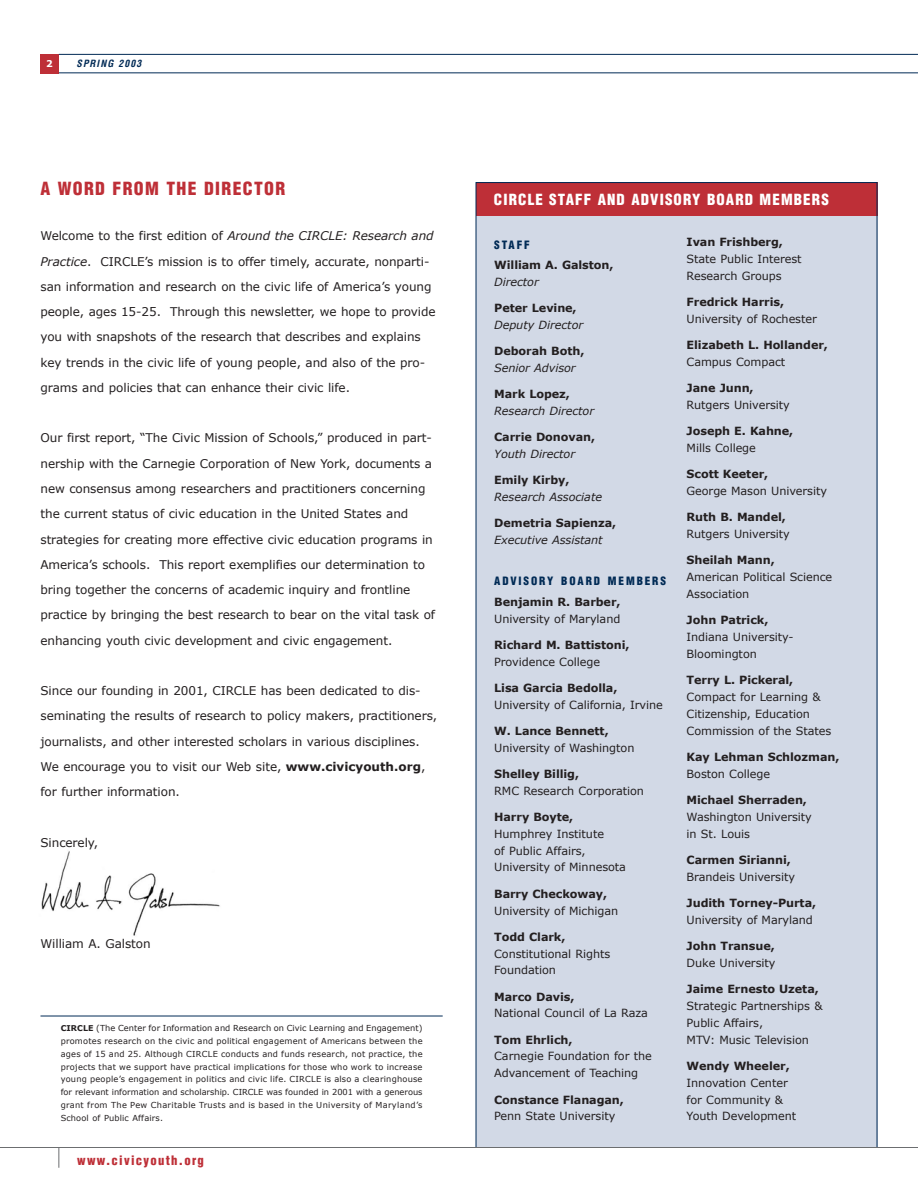
<style>
.page{position:relative;width:918px;height:1188px;background:#fff}
.page>*{position:absolute;margin:0;border:0;box-sizing:border-box;transform-origin:0 0}
.t1{font:900 condensed 17.7px "Helvetica";letter-spacing:.075em;color:#be2f37}
.t2{font:900 condensed 15px "Helvetica";letter-spacing:.075em;color:#fff}
.t3{font:900 condensed 12.75px "Helvetica";letter-spacing:.1em;color:#be2f37}
.t4{font:12px/25.2px "Verdana";letter-spacing:-.005em;color:#231f20}
.t5{font:11.25px/16.8px "Verdana";letter-spacing:-.005em;color:#231f20}
.t6{font:700 11.25px "Verdana";letter-spacing:-.005em;color:#231f20}
.t7{font:italic 11.25px "Verdana";letter-spacing:-.005em;color:#231f20}
.t8{font:900 condensed 11.25px "Helvetica";letter-spacing:.165em;color:#002a55}
.t9{font:italic 700 condensed 9.75px "Helvetica";letter-spacing:.115em;color:#002a55}
.t10{font:700 9.3px "Verdana";color:#fff}
.t11{font:8.25px/12.8px "Verdana";letter-spacing:.04em;color:#231f20;text-align:justify}
.s1{font-style:italic}
.s2{font-weight:700}
.s3{font-weight:700;font-size:7.95px}
</style>
<div class="page">
<div style="left:476px;top:182px;width:401px;height:965px;background:#d2d9e6"></div>
<div style="left:476px;top:182px;width:401px;height:34px;background:#be2f37"></div>
<img style="left:41px;top:851px;width:179px;height:85px">
<svg style="left:58px;top:1148px;width:1px;height:20px"></svg>
<div style="left:40px;top:54px;width:19px;height:19px;background:#be2f37"></div>
<hr style="left:0;top:1147px;width:918px;height:1px;background:#6c6e70">
<hr style="left:59px;top:72px;width:859px;height:1px;background:#002a55">
<hr style="left:59px;top:54px;width:859px;height:1px;background:#002a55">
<hr style="left:40px;top:1016px;width:403px;height:1px;background:#002a55">
<p class="t10" style="left:46px;top:58px;width:8px">2</p>
<p class="t9" style="left:76px;top:60px;width:66px">SPRING 2003</p>
<h1 class="t1" style="left:40px;top:182px;width:246px">A WORD FROM THE DIRECTOR</h1>
<p class="t4" style="left:40px;top:223px;width:397px">Welcome to the first edition of <span class="s1">Around the CIRCLE: Research and Practice</span>. CIRCLE’s mission is to offer timely, accurate, nonparti&shy;san information and research on the civic life of America’s young people, ages 15-25. Through this newsletter, we hope to provide you with snapshots of the research that describes and explains key trends in the civic life of young people, and also of the pro&shy;grams and policies that can enhance their civic life.</p>
<p class="t4" style="left:40px;top:425px;width:396px">Our first report, “The Civic Mission of Schools,” produced in part&shy;nership with the Carnegie Corporation of New York, documents a new consensus among researchers and practitioners concerning the current status of civic education in the United States and strategies for creating more effective civic education programs in America’s schools. This report exemplifies our determination to bring together the concerns of academic inquiry and frontline practice by bringing the best research to bear on the vital task of enhancing youth civic development and civic engagement.</p>
<p class="t4" style="left:40px;top:678px;width:398px">Since our founding in 2001, CIRCLE has been dedicated to dis&shy;seminating the results of research to policy makers, practitioners, journalists, and other interested scholars in various disciplines.<br>We encourage you to visit our Web site, <span class="s2">www.civicyouth.org</span>, for further information.</p>
<p class="t4" style="left:40px;top:829px;width:59px">Sincerely,</p>
<p class="t4" style="left:40px;top:931px;width:112px">William A. Galston</p>
<p class="t11" style="left:61px;top:1022px;width:363px"><span class="s3">CIRCLE</span> (The Center for Information and Research on Civic Learning and Engagement) promotes research on the civic and political engagement of Americans between the ages of 15 and 25. Although CIRCLE conducts and funds research, not practice, the projects that we support have practical implications for those who work to increase young people’s engagement in politics and civic life. CIRCLE is also a clearinghouse for relevant information and scholarship. CIRCLE was founded in 2001 with a generous grant from The Pew Charitable Trusts and is based in the University of Maryland’s School of Public Affairs.</p>
<p class="t3" style="left:77px;top:1156px;width:128px">www.civicyouth.org</p>
<p class="t2" style="left:494px;top:193px;width:336px">CIRCLE STAFF AND ADVISORY BOARD MEMBERS</p>
<p class="t8" style="left:494px;top:240px;width:37px">STAFF</p>
<p class="t6" style="left:494px;top:258px;width:121px">William A. Galston,</p>
<p class="t7" style="left:494px;top:275px;width:46px">Director</p>
<p class="t6" style="left:494px;top:301px;width:84px">Peter Levine,</p>
<p class="t7" style="left:494px;top:318px;width:91px">Deputy Director</p>
<p class="t6" style="left:494px;top:344px;width:92px">Deborah Both,</p>
<p class="t7" style="left:494px;top:361px;width:83px">Senior Advisor</p>
<p class="t6" style="left:494px;top:387px;width:77px">Mark Lopez,</p>
<p class="t7" style="left:494px;top:404px;width:101px">Research Director</p>
<p class="t6" style="left:494px;top:430px;width:102px">Carrie Donovan,</p>
<p class="t7" style="left:494px;top:447px;width:82px">Youth Director</p>
<p class="t6" style="left:494px;top:473px;width:77px">Emily Kirby,</p>
<p class="t7" style="left:494px;top:490px;width:109px">Research Associate</p>
<p class="t6" style="left:494px;top:516px;width:124px">Demetria Sapienza,</p>
<p class="t7" style="left:494px;top:533px;width:110px">Executive Assistant</p>
<p class="t8" style="left:494px;top:577px;width:173px">ADVISORY BOARD MEMBERS</p>
<p class="t6" style="left:494px;top:594px;width:128px">Benjamin R. Barber,</p>
<p class="t5" style="left:494px;top:610px;width:128px">University of Maryland</p>
<p class="t6" style="left:494px;top:637px;width:137px">Richard M. Battistoni,</p>
<p class="t5" style="left:494px;top:653px;width:107px">Providence College</p>
<p class="t6" style="left:494px;top:680px;width:125px">Lisa Garcia Bedolla,</p>
<p class="t5" style="left:494px;top:696px;width:170px">University of California, Irvine</p>
<p class="t6" style="left:494px;top:723px;width:116px">W. Lance Bennett,</p>
<p class="t5" style="left:494px;top:739px;width:142px">University of Washington</p>
<p class="t6" style="left:494px;top:767px;width:86px">Shelley Billig,</p>
<p class="t5" style="left:494px;top:782px;width:151px">RMC Research Corporation</p>
<p class="t6" style="left:494px;top:810px;width:81px">Harry Boyte,</p>
<p class="t5" style="left:494px;top:825px;width:133px">Humphrey Institute<br>of Public Affairs,<br>University of Minnesota</p>
<p class="t6" style="left:494px;top:886px;width:115px">Barry Checkoway,</p>
<p class="t5" style="left:494px;top:902px;width:126px">University of Michigan</p>
<p class="t6" style="left:494px;top:929px;width:73px">Todd Clark,</p>
<p class="t5" style="left:494px;top:945px;width:118px">Constitutional Rights<br>Foundation</p>
<p class="t6" style="left:494px;top:989px;width:82px">Marco Davis,</p>
<p class="t5" style="left:494px;top:1005px;width:155px">National Council of La Raza</p>
<p class="t6" style="left:494px;top:1032px;width:80px">Tom Ehrlich,</p>
<p class="t5" style="left:494px;top:1048px;width:159px">Carnegie Foundation for the<br>Advancement of Teaching</p>
<p class="t6" style="left:494px;top:1092px;width:131px">Constance Flanagan,</p>
<p class="t5" style="left:494px;top:1108px;width:123px">Penn State University</p>
<p class="t6" style="left:687px;top:235px;width:98px">Ivan Frishberg,</p>
<p class="t5" style="left:687px;top:250px;width:117px">State Public Interest<br>Research Groups</p>
<p class="t6" style="left:687px;top:295px;width:99px">Fredrick Harris,</p>
<p class="t5" style="left:687px;top:310px;width:132px">University of Rochester</p>
<p class="t6" style="left:687px;top:338px;width:143px">Elizabeth L. Hollander,</p>
<p class="t5" style="left:687px;top:353px;width:100px">Campus Compact</p>
<p class="t6" style="left:687px;top:381px;width:69px">Jane Junn,</p>
<p class="t5" style="left:687px;top:396px;width:105px">Rutgers University</p>
<p class="t6" style="left:687px;top:424px;width:108px">Joseph E. Kahne,</p>
<p class="t5" style="left:687px;top:439px;width:71px">Mills College</p>
<p class="t6" style="left:687px;top:467px;width:83px">Scott Keeter,</p>
<p class="t5" style="left:687px;top:482px;width:142px">George Mason University</p>
<p class="t6" style="left:687px;top:510px;width:101px">Ruth B. Mandel,</p>
<p class="t5" style="left:687px;top:525px;width:105px">Rutgers University</p>
<p class="t6" style="left:687px;top:553px;width:90px">Sheilah Mann,</p>
<p class="t5" style="left:687px;top:568px;width:147px">American Political Science<br>Association</p>
<p class="t6" style="left:687px;top:613px;width:83px">John Patrick,</p>
<p class="t5" style="left:687px;top:628px;width:109px">Indiana University-<br>Bloomington</p>
<p class="t6" style="left:687px;top:673px;width:108px">Terry L. Pickeral,</p>
<p class="t5" style="left:687px;top:688px;width:146px">Compact for Learning &amp;<br>Citizenship, Education<br>Commission of the States</p>
<p class="t6" style="left:687px;top:750px;width:154px">Kay Lehman Schlozman,</p>
<p class="t5" style="left:687px;top:765px;width:85px">Boston College</p>
<p class="t6" style="left:687px;top:793px;width:122px">Michael Sherraden,</p>
<p class="t5" style="left:687px;top:808px;width:127px">Washington University in St. Louis</p>
<p class="t6" style="left:687px;top:853px;width:106px">Carmen Sirianni,</p>
<p class="t5" style="left:687px;top:868px;width:110px">Brandeis University</p>
<p class="t6" style="left:687px;top:896px;width:131px">Judith Torney-Purta,</p>
<p class="t5" style="left:687px;top:911px;width:128px">University of Maryland</p>
<p class="t6" style="left:687px;top:939px;width:90px">John Transue,</p>
<p class="t5" style="left:687px;top:954px;width:90px">Duke University</p>
<p class="t6" style="left:687px;top:982px;width:134px">Jaime Ernesto Uzeta,</p>
<p class="t5" style="left:687px;top:997px;width:137px">Strategic Partnerships &amp;<br>Public Affairs,<br>MTV: Music Television</p>
<p class="t6" style="left:687px;top:1059px;width:105px">Wendy Wheeler,</p>
<p class="t5" style="left:687px;top:1074px;width:111px">Innovation Center for Community &amp;<br>Youth Development</p>
</div>
